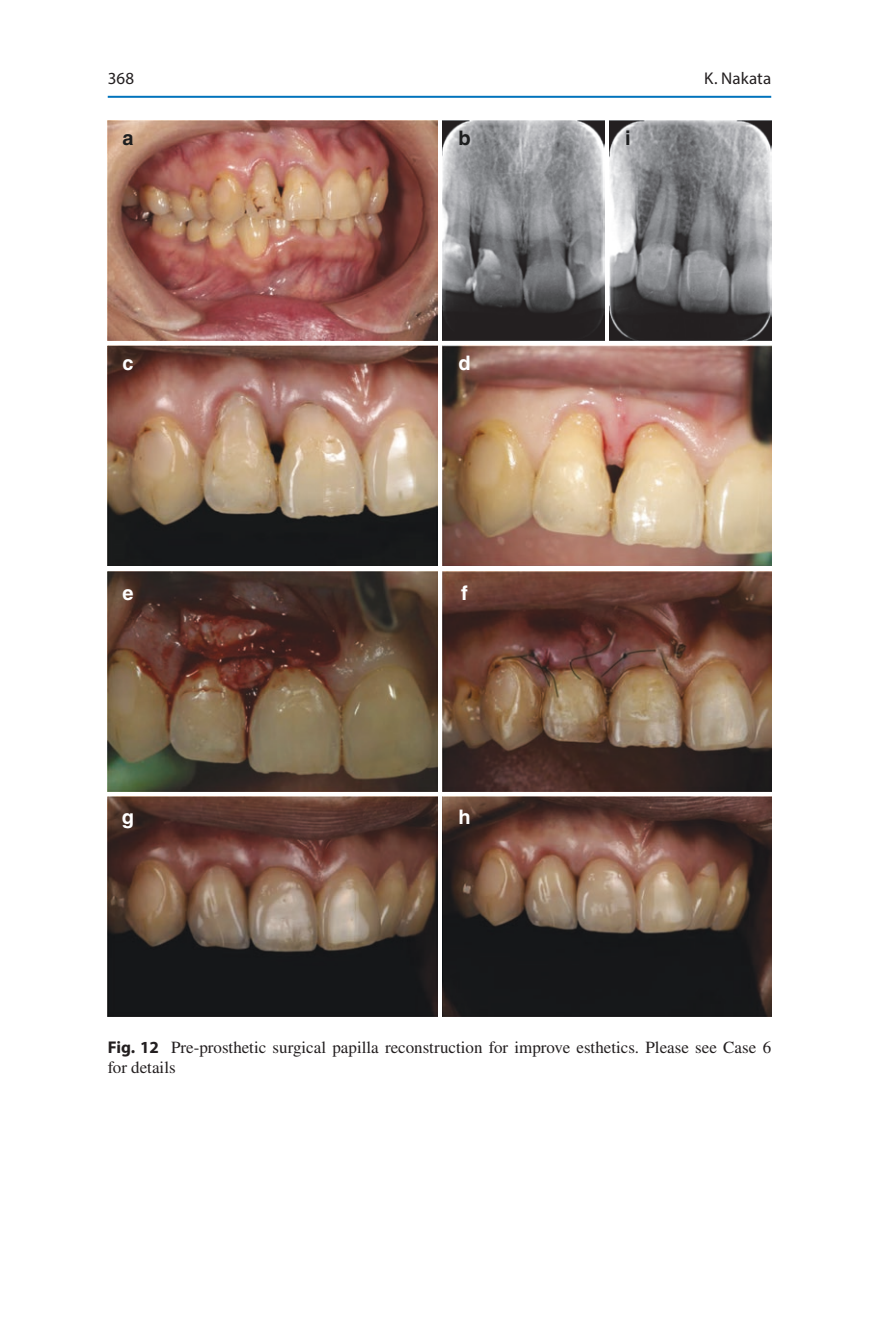
<style>
.page{position:relative;width:879px;height:1333px;background:#fff}
.page>*{position:absolute;margin:0;border:0;box-sizing:border-box;transform-origin:0 0}
.t1{font:20px "Helvetica Bold 7";color:#fff}
.t2{font:20px "Helvetica Bold 7";color:#1d1e1f}
.t3{font:17px/20px "STIX General";color:#231f20}
.t4{font:17px "Myriad Pro";letter-spacing:.01em;color:#231f20}
.s1{font-family:"Myriad Pro";font-weight:700}
</style>
<div class="page">
<img style="left:108px;top:121px;width:329px;height:220px">
<img style="left:442px;top:121px;width:162px;height:220px">
<img style="left:108px;top:346px;width:329px;height:219px">
<img style="left:442px;top:346px;width:329px;height:219px">
<img style="left:108px;top:571px;width:329px;height:220px">
<img style="left:442px;top:571px;width:329px;height:220px">
<img style="left:108px;top:796px;width:329px;height:220px">
<img style="left:442px;top:796px;width:329px;height:220px">
<img style="left:610px;top:121px;width:161px;height:220px">
<hr style="left:108px;top:96px;width:663px;height:2px;background:#0073bc">
<p class="t4" style="left:108px;top:68px;width:28px">368</p>
<p class="t2" style="left:122px;top:125px;width:13px">a</p>
<p class="t2" style="left:458px;top:125px;width:14px">b</p>
<p class="t2" style="left:625px;top:125px;width:7px">i</p>
<p class="t4" style="left:704px;top:68px;width:69px">K. Nakata</p>
<p class="t1" style="left:122px;top:350px;width:13px">c</p>
<p class="t1" style="left:458px;top:350px;width:14px">d</p>
<p class="t1" style="left:122px;top:580px;width:13px">e</p>
<p class="t1" style="left:461px;top:580px;width:8px">f</p>
<p class="t1" style="left:122px;top:805px;width:14px">g</p>
<p class="t1" style="left:458px;top:805px;width:14px">h</p>
<p class="t3" style="left:108px;top:1038px;width:665px"><span class="s1">Fig. 12</span> Pre-prosthetic surgical papilla reconstruction for improve esthetics. Please see Case 6 for details</p>
</div>
